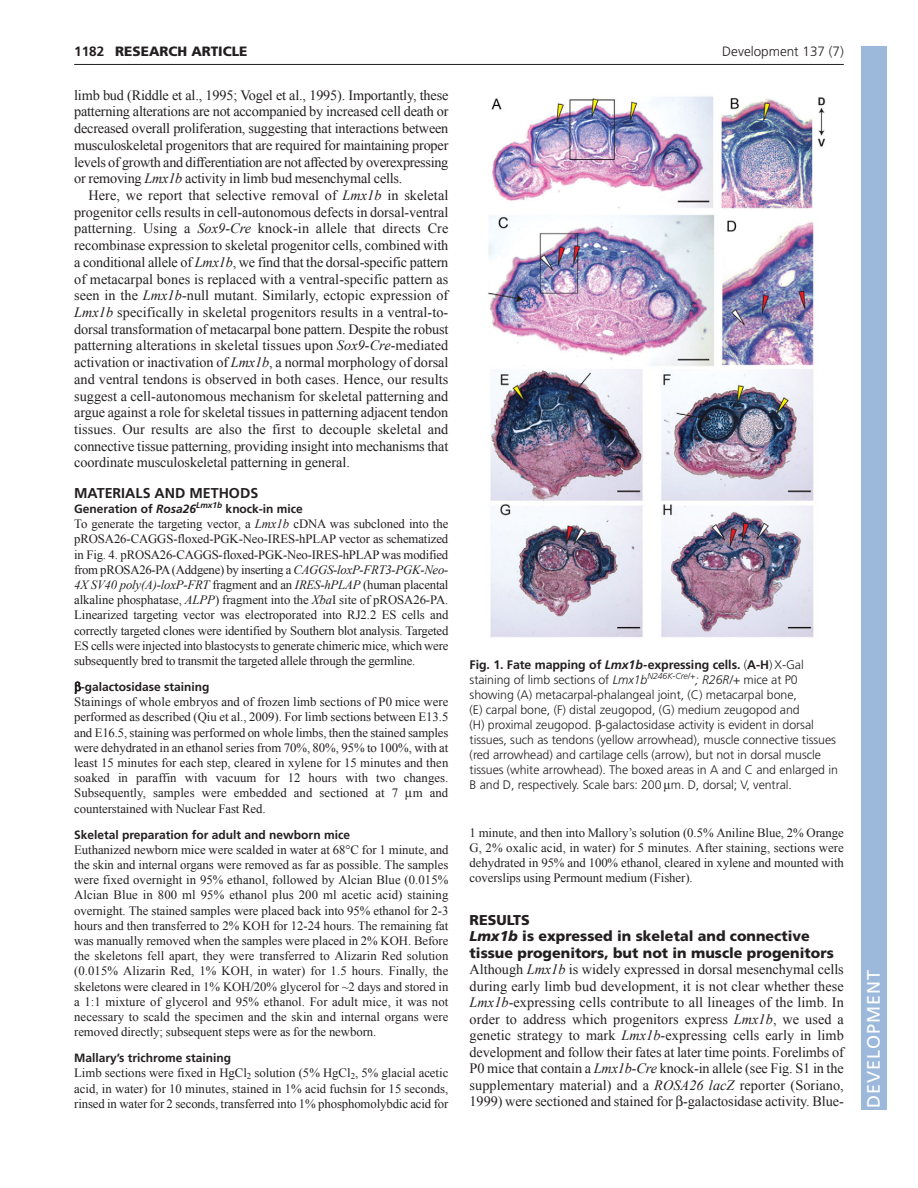
<style>
.page{position:relative;width:918px;height:1188px;background:#fff}
.page>*{position:absolute;margin:0;border:0;box-sizing:border-box;transform-origin:0 0}
.t1{font:18px "Frutiger LT Std";letter-spacing:.055em;color:#fff}
.t2{font:14.25px/16.6px "Times New Roman";letter-spacing:-.005em;color:#231f20;text-align:justify}
.t3{font:900 14.25px/16.5px "Frutiger LT Std";color:#231f20}
.t4{font:700 14.25px "Frutiger LT Std";color:#231f20}
.t5{font:300 13.5px "Frutiger LT Std";color:#231f20}
.t6{font:900 13.5px "Frutiger LT Std";color:#231f20}
.t7{font:700 13.5px "Frutiger LT Std";color:#231f20}
.t8{font:12.75px/15.1px "Times New Roman";letter-spacing:-.005em;color:#231f20;text-align:justify}
.t9{font:300 12.3px/15px "Frutiger LT Std";letter-spacing:-.005em;color:#231f20}
.t10{font:700 12px "Frutiger LT Std";color:#231f20}
.s1{font-style:italic}
.s2{font-weight:700}
.s3{font-weight:700;font-style:italic}
</style>
<div class="page">
<hr style="left:74px;top:64px;width:770px;height:1px;background:#231f20">
<img style="left:488px;top:96px;width:338px;height:542px">
<div style="left:861px;top:46px;width:25px;height:1064px;background:#9cb9db"></div>
<p class="t6" style="left:115px;top:46px;width:134px">RESEARCH ARTICLE</p>
<p class="t5" style="left:722px;top:46px;width:123px">Development 137 (7)</p>
<p class="t7" style="left:74px;top:46px;width:32px">1182</p>
<p class="t2" style="left:74px;top:87px;width:376px">limb bud (Riddle et al., 1995; Vogel et al., 1995). Importantly, these patterning alterations are not accompanied by increased cell death or decreased overall proliferation, suggesting that interactions between musculoskeletal progenitors that are required for maintaining proper levels of growth and differentiation are not affected by overexpressing or removing <span class="s1">Lmx1b</span> activity in limb bud mesenchymal cells.</p>
<p class="t2" style="left:74px;top:187px;width:376px;text-indent:14px">Here, we report that selective removal of <span class="s1">Lmx1b</span> in skeletal progenitor cells results in cell-autonomous defects in dorsal-ventral patterning. Using a <span class="s1">Sox9-Cre</span> knock-in allele that directs Cre recombinase expression to skeletal progenitor cells, combined with a conditional allele of <span class="s1">Lmx1b</span>, we find that the dorsal-specific pattern of metacarpal bones is replaced with a ventral-specific pattern as seen in the <span class="s1">Lmx1b</span>-null mutant. Similarly, ectopic expression of <span class="s1">Lmx1b</span> specifically in skeletal progenitors results in a ventral-to&shy;dorsal transformation of metacarpal bone pattern. Despite the robust patterning alterations in skeletal tissues upon <span class="s1">Sox9-Cre</span>-mediated activation or inactivation of <span class="s1">Lmx1b</span>, a normal morphology of dorsal and ventral tendons is observed in both cases. Hence, our results suggest a cell-autonomous mechanism for skeletal patterning and argue against a role for skeletal tissues in patterning adjacent tendon tissues. Our results are also the first to decouple skeletal and connective tissue patterning, providing insight into mechanisms that coordinate musculoskeletal patterning in general.</p>
<p class="t4" style="left:74px;top:487px;width:186px">MATERIALS AND METHODS</p>
<p class="t10" style="left:74px;top:504px;width:230px">Generation of <span class="s1">Rosa26</span><sup>Lmx1b</sup> knock-in mice</p>
<p class="t8" style="left:74px;top:516px;width:376px">To generate the targeting vector, a <span class="s1">Lmx1b</span> cDNA was subcloned into the pROSA26-CAGGS-floxed-PGK-Neo-IRES-hPLAP vector as schematized in Fig. 4. pROSA26-CAGGS-floxed-PGK-Neo-IRES-hPLAP was modified from pROSA26-PA (Addgene) by inserting a <span class="s1">CAGGS-loxP-FRT3-PGK-Neo-4X SV40 poly(A)-loxP-FRT</span> fragment and an <span class="s1">IRES-hPLAP</span> (human placental alkaline phosphatase, <span class="s1">ALPP</span>) fragment into the <span class="s1">Xba</span>I site of pROSA26-PA.<br>Linearized targeting vector was electroporated into RJ2.2 ES cells and correctly targeted clones were identified by Southern blot analysis. Targeted ES cells were injected into blastocysts to generate chimeric mice, which were subsequently bred to transmit the targeted allele through the germline.</p>
<p class="t10" style="left:81px;top:682px;width:130px">-galactosidase staining</p>
<p class="t8" style="left:74px;top:694px;width:376px">Stainings of whole embryos and of frozen limb sections of P0 mice were performed as described (Qiu et al., 2009). For limb sections between E13.5 and E16.5, staining was performed on whole limbs, then the stained samples were dehydrated in an ethanol series from 70%, 80%, 95% to 100%, with at least 15 minutes for each step, cleared in xylene for 15 minutes and then soaked in paraffin with vacuum for 12 hours with two changes.<br>Subsequently, samples were embedded and sectioned at 7 m and counterstained with Nuclear Fast Red.</p>
<p class="t10" style="left:74px;top:830px;width:277px">Skeletal preparation for adult and newborn mice</p>
<p class="t8" style="left:74px;top:842px;width:376px">Euthanized newborn mice were scalded in water at 68°C for 1 minute, and the skin and internal organs were removed as far as possible. The samples were fixed overnight in 95% ethanol, followed by Alcian Blue (0.015% Alcian Blue in 800 ml 95% ethanol plus 200 ml acetic acid) staining overnight. The stained samples were placed back into 95% ethanol for 2-3 hours and then transferred to 2% KOH for 12-24 hours. The remaining fat was manually removed when the samples were placed in 2% KOH. Before the skeletons fell apart, they were transferred to Alizarin Red solution (0.015% Alizarin Red, 1% KOH, in water) for 1.5 hours. Finally, the skeletons were cleared in 1% KOH/20% glycerol for ~2 days and stored in a 1:1 mixture of glycerol and 95% ethanol. For adult mice, it was not necessary to scald the specimen and the skin and internal organs were removed directly; subsequent steps were as for the newborn.</p>
<p class="t10" style="left:74px;top:1053px;width:158px">Mallary’s trichrome staining</p>
<p class="t8" style="left:74px;top:1066px;width:376px">Limb sections were fixed in HgCl<sub>2</sub> solution (5% HgCl<sub>2</sub>, 5% glacial acetic acid, in water) for 10 minutes, stained in 1% acid fuchsin for 15 seconds, rinsed in water for 2 seconds, transferred into 1% phosphomolybdic acid for</p>
<p class="t9" style="left:470px;top:658px;width:370px"><span class="s2">Fig. 1. Fate mapping of</span> <span class="s3">Lmx1b-</span><span class="s2">expressing cells.</span> (<span class="s2">A-H</span>) X-Gal staining of limb sections of <span class="s1">Lmx1b</span><sup>N246K-Cre/+</sup><span class="s1">; R26R/+</span> mice at P0 showing (A) metacarpal-phalangeal joint, (C) metacarpal bone,<br>(E) carpal bone, (F) distal zeugopod, (G) medium zeugopod and<br>(H) proximal zeugopod. -galactosidase activity is evident in dorsal tissues, such as tendons (yellow arrowhead), muscle connective tissues (red arrowhead) and cartilage cells (arrow), but not in dorsal muscle tissues (white arrowhead). The boxed areas in A and C and enlarged in B and D, respectively. Scale bars: 200 m. D, dorsal; V, ventral.</p>
<p class="t8" style="left:470px;top:825px;width:376px">1 minute, and then into Mallory’s solution (0.5% Aniline Blue, 2% Orange G, 2% oxalic acid, in water) for 5 minutes. After staining, sections were dehydrated in 95% and 100% ethanol, cleared in xylene and mounted with coverslips using Permount medium (Fisher).</p>
<p class="t3" style="left:470px;top:913px;width:366px">RESULTS<br><span class="s1">Lmx1b</span> is expressed in skeletal and connective tissue progenitors, but not in muscle progenitors</p>
<p class="t2" style="left:470px;top:961px;width:376px">Although <span class="s1">Lmx1b</span> is widely expressed in dorsal mesenchymal cells during early limb bud development, it is not clear whether these <span class="s1">Lmx1b</span>-expressing cells contribute to all lineages of the limb. In order to address which progenitors express <span class="s1">Lmx1b</span>, we used a genetic strategy to mark <span class="s1">Lmx1b</span>-expressing cells early in limb development and follow their fates at later time points. Forelimbs of P0 mice that contain a <span class="s1">Lmx1b-Cre</span> knock-in allele (see Fig. S1 in the supplementary material) and a <span class="s1">ROSA26 lacZ</span> reporter (Soriano, 1999) were sectioned and stained for -galactosidase activity. Blue-</p>
<h1 class="t1" style="left:863px;top:1108px;width:140px;rotate:-90deg">DEVELOPMENT</h1>
</div>
